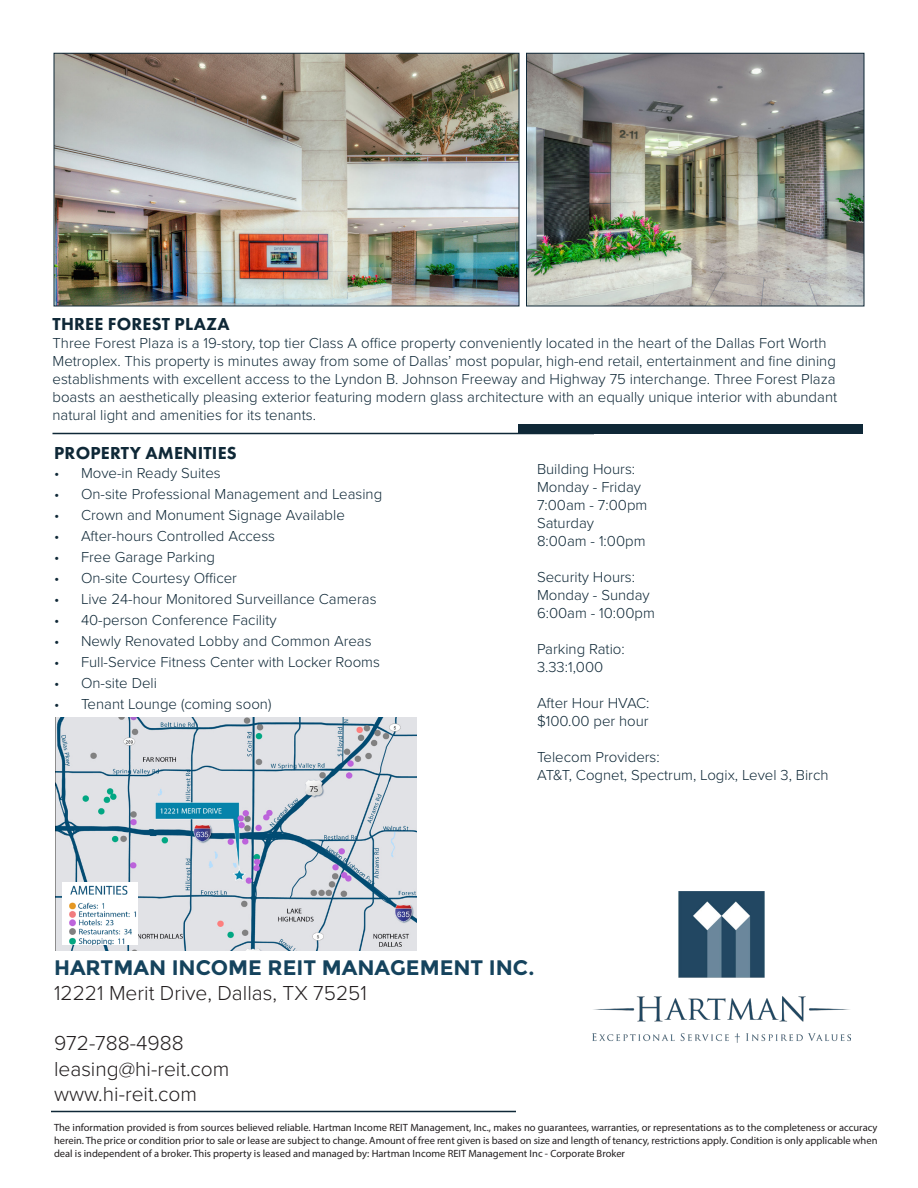
<style>
.page{position:relative;width:918px;height:1188px;background:#fff}
.page>*{position:absolute;margin:0;border:0;box-sizing:border-box;transform-origin:0 0}
.t1{font:300 21px "Proxima Nova";color:#231f20}
.t2{font:700 21px "Montserrat";color:#15435d}
.t3{font:800 18px "Futura PT";letter-spacing:.01em;color:#0f2837}
.t4{font:300 15px/18px "Proxima Nova";color:#0f2837}
.t5{font:10.5px/12.6px "Myriad Pro";color:#231f20;text-align:justify}
</style>
<div class="page">
<img style="left:56px;top:55px;width:461px;height:249px">
<div style="left:54px;top:53px;width:465px;height:253px;border:1px solid #0f2837"></div>
<img style="left:528px;top:55px;width:334px;height:249px">
<div style="left:526px;top:53px;width:338px;height:253px;border:1px solid #0f2837"></div>
<hr style="left:52px;top:433px;width:542px;height:1px;background:#0f2837">
<div style="left:518px;top:425px;width:344px;height:9px;background:#0f2837"></div>
<img style="left:56px;top:717px;width:361px;height:234px">
<hr style="left:51px;top:1111px;width:465px;height:1px;background:#0f2837">
<img style="left:63px;top:882px;width:75px;height:63px">
<img style="left:592px;top:891px;width:258px;height:151px">
<p class="t3" style="left:53px;top:313px;width:179px">THREE FOREST PLAZA</p>
<p class="t4" style="left:52px;top:333px;width:786px">Three Forest Plaza is a 19-story, top tier Class A office property conveniently located in the heart of the Dallas Fort Worth Metroplex. This property is minutes away from some of Dallas’ most popular, high-end retail, entertainment and fine dining establishments with excellent access to the Lyndon B. Johnson Freeway and Highway 75 interchange. Three Forest Plaza boasts an aesthetically pleasing exterior featuring modern glass architecture with an equally unique interior with abundant natural light and amenities for its tenants.</p>
<p class="t3" style="left:54px;top:442px;width:184px">PROPERTY AMENITIES</p>
<p class="t4" style="left:54px;top:464px;width:168px">• Move-in Ready Suites</p>
<p class="t4" style="left:54px;top:485px;width:330px">• On-site Professional Management and Leasing</p>
<p class="t4" style="left:54px;top:506px;width:292px">• Crown and Monument Signage Available</p>
<p class="t4" style="left:54px;top:527px;width:223px">• After-hours Controlled Access</p>
<p class="t4" style="left:54px;top:548px;width:163px">• Free Garage Parking</p>
<p class="t4" style="left:54px;top:569px;width:185px">• On-site Courtesy Officer</p>
<p class="t4" style="left:54px;top:590px;width:324px">• Live 24-hour Monitored Surveillance Cameras</p>
<p class="t4" style="left:54px;top:611px;width:224px">• 40-person Conference Facility</p>
<p class="t4" style="left:54px;top:632px;width:319px">• Newly Renovated Lobby and Common Areas</p>
<p class="t4" style="left:54px;top:653px;width:327px">• Full-Service Fitness Center with Locker Rooms</p>
<p class="t4" style="left:54px;top:674px;width:104px">• On-site Deli</p>
<p class="t4" style="left:54px;top:695px;width:219px">• Tenant Lounge (coming soon)</p>
<p class="t4" style="left:537px;top:459px;width:100px">Building Hours:</p>
<p class="t4" style="left:537px;top:477px;width:106px">Monday - Friday</p>
<p class="t4" style="left:537px;top:495px;width:112px">7:00am - 7:00pm</p>
<p class="t4" style="left:537px;top:513px;width:59px">Saturday</p>
<p class="t4" style="left:537px;top:531px;width:110px">8:00am - 1:00pm</p>
<p class="t4" style="left:537px;top:567px;width:100px">Security Hours:</p>
<p class="t4" style="left:537px;top:585px;width:114px">Monday - Sunday</p>
<p class="t4" style="left:537px;top:603px;width:119px">6:00am - 10:00pm</p>
<p class="t4" style="left:537px;top:639px;width:89px">Parking Ratio:</p>
<p class="t4" style="left:537px;top:657px;width:68px">3.33:1,000</p>
<p class="t4" style="left:537px;top:693px;width:114px">After Hour HVAC:</p>
<p class="t4" style="left:537px;top:711px;width:113px">$100.00 per hour</p>
<p class="t4" style="left:537px;top:747px;width:124px">Telecom Providers:</p>
<p class="t4" style="left:537px;top:765px;width:293px">AT&amp;T, Cognet, Spectrum, Logix, Level 3, Birch</p>
<p class="t2" style="left:54px;top:955px;width:482px">HARTMAN INCOME REIT MANAGEMENT INC.</p>
<p class="t1" style="left:54px;top:977px;width:315px">12221 Merit Drive, Dallas, TX 75251</p>
<p class="t1" style="left:54px;top:1028px;width:131px">972-788-4988</p>
<p class="t1" style="left:54px;top:1053px;width:177px">leasing@hi-reit.com</p>
<p class="t1" style="left:54px;top:1078px;width:145px">www.hi-reit.com</p>
<p class="t5" style="left:54px;top:1121px;width:825px">The information provided is from sources believed reliable. Hartman Income REIT Management, Inc., makes no guarantees, warranties, or representations as to the completeness or accuracy herein. The price or condition prior to sale or lease are subject to change. Amount of free rent given is based on size and length of tenancy, restrictions apply. Condition is only applicable when deal is independent of a broker. This property is leased and managed by: Hartman Income REIT Management Inc - Corporate Broker</p>
</div>
